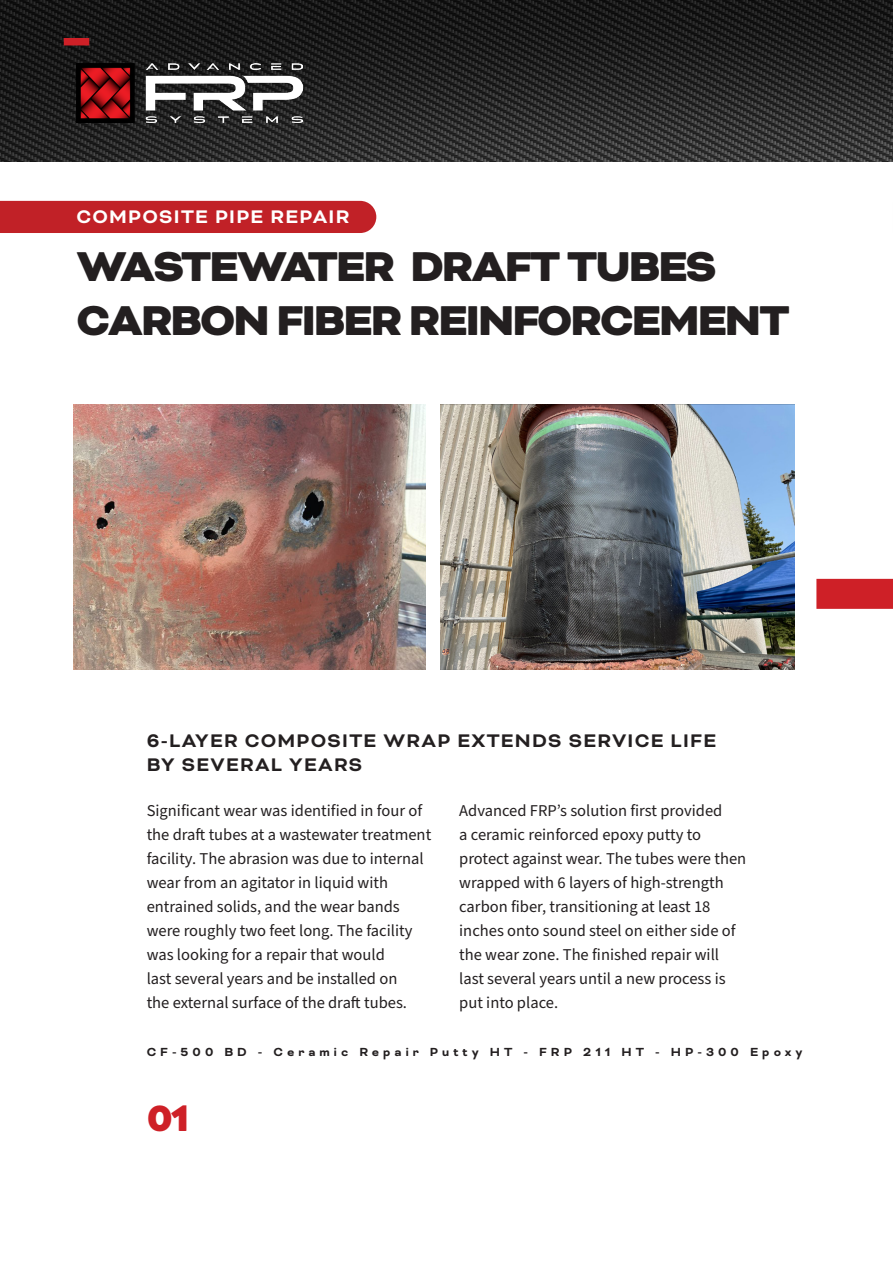
<style>
.page{position:relative;width:893px;height:1263px;background:#fff}
.page>*{position:absolute;margin:0;border:0;box-sizing:border-box;transform-origin:0 0}
.Title_32_pt___All_Caps{font:900 48px/54px "Bicyclette";letter-spacing:-.04em;color:#231f20}
.Heading_28_pt{font:900 42px "Bicyclette";color:#ce2027}
.Heading_14_pt___All_Caps{font:700 21px/24px "Bicyclette";letter-spacing:.06em;color:#231f20}
.Heading_14_pt___All_Caps-2{font:700 21px "Bicyclette";letter-spacing:.06em;color:#fff}
.Body_Text{font:16.5px/24px "Source Sans Pro";color:#231f20}
.Body_9_pt{font:700 13.5px "Bicyclette";letter-spacing:.3em;color:#231f20}
</style>
<div class="page">
<img style="left:0;top:0;width:893px;height:161px">
<div style="left:64px;top:38px;width:25px;height:7px;background:#ce2027"></div>
<img style="left:77px;top:64px;width:226px;height:58px">
<div style="left:816px;top:579px;width:77px;height:30px;background:#ce2027"></div>
<div style="left:0;top:201px;width:376px;height:32px;background:#c12127"></div>
<img style="left:73px;top:404px;width:352px;height:265px">
<img style="left:441px;top:404px;width:353px;height:265px">
<p class="Heading_14_pt___All_Caps-2" style="left:77px;top:205px;width:274px">COMPOSITE PIPE REPAIR</p>
<p class="Title_32_pt___All_Caps" style="left:77px;top:240px;width:714px">WASTEWATER DRAFT TUBES<br>CARBON FIBER REINFORCEMENT</p>
<p class="Heading_14_pt___All_Caps" style="left:147px;top:729px;width:571px">6-LAYER COMPOSITE WRAP EXTENDS SERVICE LIFE<br>BY SEVERAL YEARS</p>
<p class="Body_Text" style="left:147px;top:799px;width:286px">Significant wear was identified in four of the draft tubes at a wastewater treatment facility. The abrasion was due to internal wear from an agitator in liquid with entrained solids, and the wear bands were roughly two feet long. The facility was looking for a repair that would<br>last several years and be installed on<br>the external surface of the draft tubes.</p>
<p class="Body_Text" style="left:459px;top:799px;width:288px">Advanced FRP’s solution first provided<br>a ceramic reinforced epoxy putty to protect against wear. The tubes were then wrapped with 6 layers of high-strength carbon fiber, transitioning at least 18 inches onto sound steel on either side of the wear zone. The finished repair will last several years until a new process is put into place.</p>
<p class="Body_9_pt" style="left:147px;top:1044px;width:657px">CF-500 BD - Ceramic Repair Putty HT - FRP 211 HT - HP-300 Epoxy</p>
<p class="Heading_28_pt" style="left:147px;top:1093px;width:44px">01</p>
</div>
